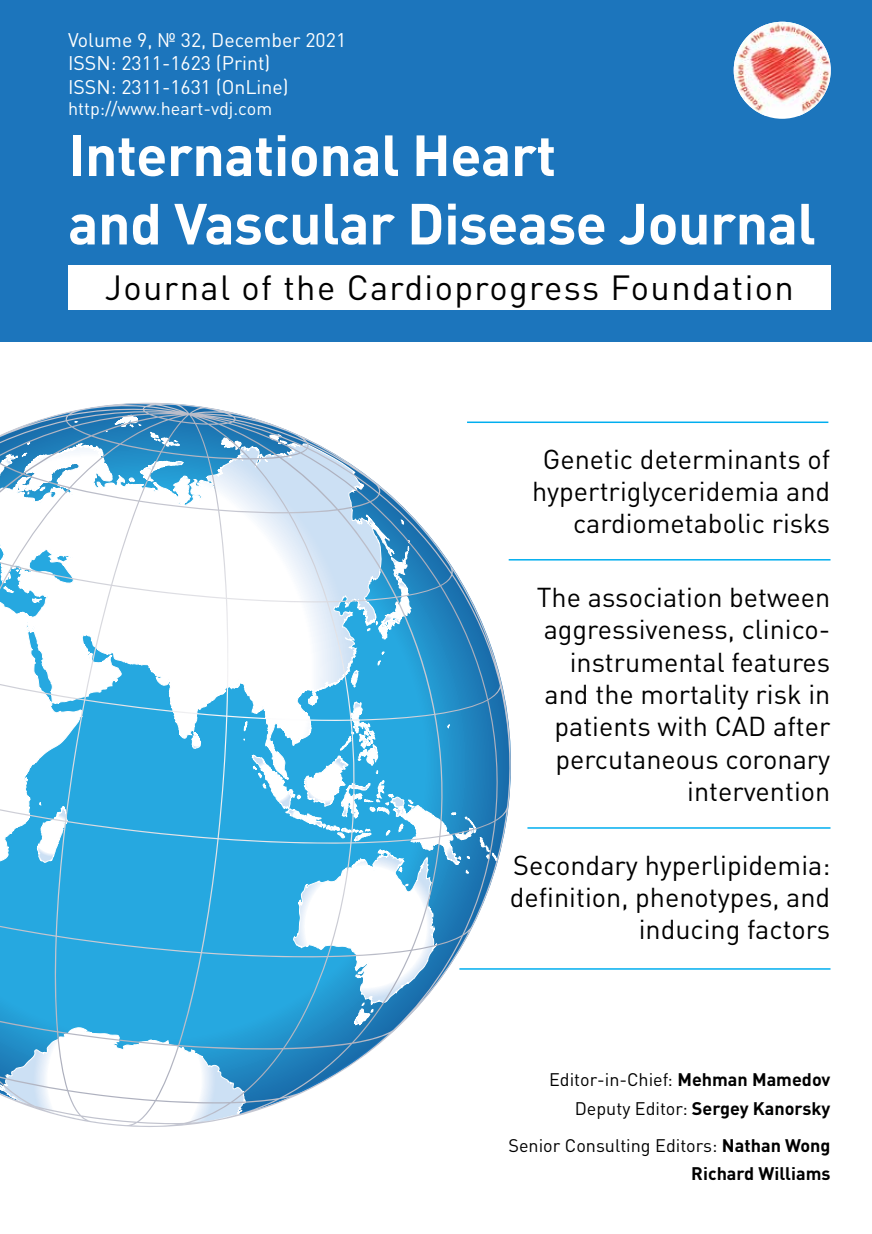
<style>
.page{position:relative;width:872px;height:1234px;background:#fff}
.page>*{position:absolute;margin:0;border:0;box-sizing:border-box;transform-origin:0 0}
.t1{font:700 57px/68.4px "DIN Pro";letter-spacing:-.01em;color:#fff}
.t2{font:34.5px "DIN Pro";letter-spacing:.04em;color:#000}
.t3{font:27px/32.4px "DIN Pro";color:#000;text-align:right}
.t4{font:19.5px/23.4px "DIN Pro";color:#fff}
.t5{font:18px/28.5px "DIN Pro";color:#000;text-align:right}
.t6{font:700 18px/28.5px "DIN Pro";color:#000;text-align:right}
.t7{font:18px "DIN Pro";color:#fff}
.s1{font-weight:700}
.s2{font-weight:400}
</style>
<div class="page">
<div style="left:0;top:0;width:872px;height:341px;background:#1c75bc"></div>
<div style="left:68px;top:265px;width:762px;height:44px;background:#fff"></div>
<svg style="left:0;top:402px;width:513px;height:725px"></svg>
<hr style="left:508px;top:559px;width:322px;height:1px;background:#00aeef">
<hr style="left:527px;top:827px;width:303px;height:1px;background:#00aeef">
<img style="left:733px;top:22px;width:97px;height:94px">
<hr style="left:459px;top:967px;width:371px;height:2px;background:#00aeef">
<hr style="left:467px;top:421px;width:361px;height:2px;background:#00aeef">
<p class="t4" style="left:68px;top:26px;width:280px">Volume 9, № 32, December 2021<br>ISSN: 2311-1623 (Print)<br>ISSN: 2311-1631 (OnLine)</p>
<p class="t7" style="left:68px;top:95px;width:206px">http://www.heart-vdj.com</p>
<h1 class="t1" style="left:68px;top:114px;width:749px">International Heart<br>and Vascular Disease Journal</h1>
<p class="t2" style="left:105px;top:260px;width:690px">Journal of the Cardioprogress Foundation</p>
<p class="t3" style="left:532px;top:440px;width:300px">Genetic determinants of hypertriglyceridemia and cardiometabolic risks</p>
<p class="t3" style="left:537px;top:578px;width:295px">The association between aggressiveness, clinico&shy;instrumental features and the mortality risk in patients with CAD after percutaneous coronary intervention</p>
<p class="t3" style="left:510px;top:845px;width:322px">Secondary hyperlipidemia: definition, phenotypes, and inducing factors</p>
<p class="t5" style="left:549px;top:1063px;width:283px">Editor-in-Chief: <span class="s1">Mehman Mamedov<br></span>Deputy Editor: <span class="s1">Sergey Kanorsky</span></p>
<p class="t6" style="left:508px;top:1128px;width:323px"><span class="s2">Senior Consulting Editors:</span> Nathan Wong<br>Richard Williams</p>
</div>
